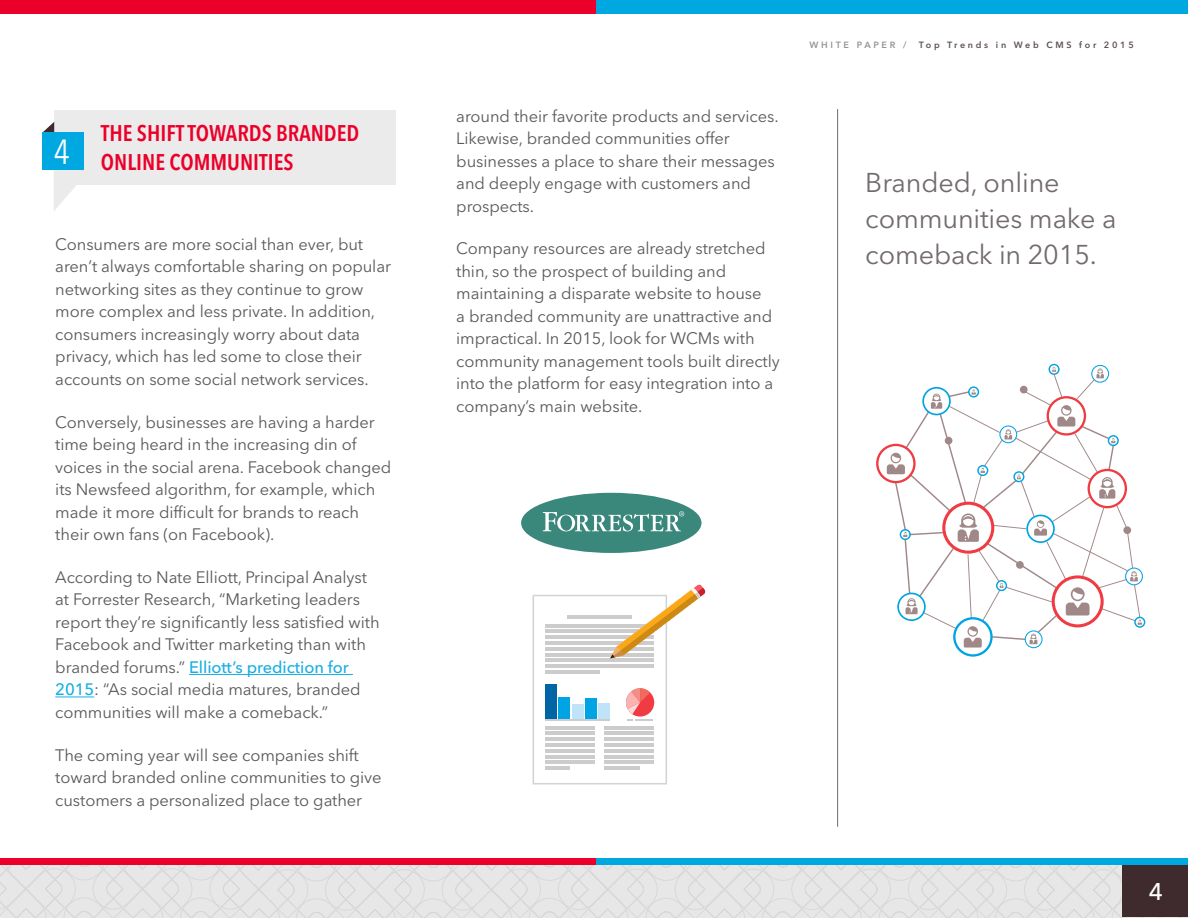
<style>
.page{position:relative;width:1188px;height:918px;background:#fff}
.page>*{position:absolute;margin:0;border:0;box-sizing:border-box;transform-origin:0 0}
.t1{font:27px/36px "Avenir Next LT Pro";letter-spacing:-.005em;color:#726a6b}
.t2{font:500 24px "Avenir Next LT Pro";color:#fff}
.t3{font:600 condensed 22.5px/30px "Avenir Next LT Pro";color:#eb0029}
.t4{font:16.5px/22.5px "Avenir Next LT Pro";letter-spacing:-.005em;color:#58595b}
.t5{font:600 9px "Avenir Next LT Pro";letter-spacing:.3em;color:#5d5253}
.t6{font:600 9px "Avenir Next LT Pro";letter-spacing:.3em;color:#939598}
.s1{font-weight:500;color:#18afe3}
</style>
<div class="page">
<div style="left:0;top:0;width:597px;height:13px;background:#eb0029"></div>
<div style="left:597px;top:0;width:591px;height:13px;background:#00a8e1"></div>
<svg style="left:0;top:865px;width:1188px;height:53px;background:#e4e4e4"></svg>
<div style="left:1122px;top:864px;width:66px;height:53px;background:#3f2b2e"></div>
<div style="left:0;top:858px;width:597px;height:6px;background:#eb0029"></div>
<div style="left:597px;top:858px;width:591px;height:6px;background:#00a8e1"></div>
<div style="left:0;top:1px;width:597px;height:13px;background:#eb0029"></div>
<div style="left:597px;top:1px;width:591px;height:13px;background:#00a8e1"></div>
<hr style="left:837px;top:109px;width:1px;height:718px;background:#726a6b">
<hr style="left:189px;top:674px;width:164px;height:1px;background:#18afe3">
<hr style="left:55px;top:697px;width:39px;height:1px;background:#18afe3">
<svg style="left:54px;top:184px;width:47px;height:27px"></svg>
<div style="left:54px;top:110px;width:341px;height:74px;background:#ebebec"></div>
<svg style="left:43px;top:122px;width:11px;height:10px"></svg>
<div style="left:43px;top:132px;width:41px;height:38px;background:#00a8e1"></div>
<div style="left:521px;top:493px;width:180px;height:60px;background:#3a877c;border-radius:50%"></div>
<svg style="left:543px;top:511px;width:141px;height:20px"></svg>
<div style="left:533px;top:595px;width:134px;height:189px;border:2px solid #d1d4d4"></div>
<hr style="left:567px;top:616px;width:65px;height:3px;background:#ccc">
<hr style="left:545px;top:624px;width:109px;height:3px;background:#ccc">
<hr style="left:545px;top:630px;width:109px;height:3px;background:#ccc">
<hr style="left:545px;top:635px;width:109px;height:4px;background:#ccc">
<hr style="left:545px;top:641px;width:109px;height:4px;background:#ccc">
<hr style="left:545px;top:647px;width:109px;height:3px;background:#ccc">
<hr style="left:545px;top:653px;width:109px;height:3px;background:#ccc">
<hr style="left:545px;top:659px;width:109px;height:3px;background:#ccc">
<hr style="left:545px;top:665px;width:109px;height:3px;background:#ccc">
<hr style="left:545px;top:670px;width:55px;height:4px;background:#ccc">
<hr style="left:545px;top:719px;width:65px;height:2px;background:#ccc">
<div style="left:545px;top:684px;width:12px;height:35px;background:#0065a5"></div>
<div style="left:559px;top:697px;width:11px;height:22px;background:#00a3e4"></div>
<div style="left:572px;top:705px;width:12px;height:14px;background:#bfe3f9"></div>
<div style="left:585px;top:698px;width:12px;height:21px;background:#00a3e4"></div>
<div style="left:599px;top:704px;width:11px;height:15px;background:#bfe3f9"></div>
<svg style="left:626px;top:688px;width:27px;height:33px"></svg>
<hr style="left:545px;top:726px;width:50px;height:3px;background:#ccc">
<hr style="left:545px;top:732px;width:50px;height:3px;background:#ccc">
<hr style="left:545px;top:737px;width:50px;height:4px;background:#ccc">
<hr style="left:545px;top:743px;width:50px;height:4px;background:#ccc">
<hr style="left:545px;top:749px;width:50px;height:3px;background:#ccc">
<hr style="left:545px;top:755px;width:50px;height:3px;background:#ccc">
<hr style="left:545px;top:761px;width:50px;height:3px;background:#ccc">
<hr style="left:545px;top:766px;width:25px;height:4px;background:#ccc">
<hr style="left:604px;top:726px;width:50px;height:3px;background:#ccc">
<hr style="left:604px;top:732px;width:50px;height:3px;background:#ccc">
<hr style="left:604px;top:737px;width:50px;height:4px;background:#ccc">
<hr style="left:604px;top:743px;width:50px;height:4px;background:#ccc">
<hr style="left:604px;top:749px;width:50px;height:3px;background:#ccc">
<hr style="left:604px;top:755px;width:50px;height:3px;background:#ccc">
<hr style="left:604px;top:761px;width:50px;height:3px;background:#ccc">
<hr style="left:604px;top:766px;width:35px;height:4px;background:#ccc">
<svg style="left:610px;top:584px;width:96px;height:74px"></svg>
<svg style="left:876px;top:364px;width:269px;height:293px"></svg>
<h3 class="t3" style="left:54px;top:118px;width:307px;text-indent:47px">THE SHIFT TOWARDS BRAN DED<br><sup>4</sup> ON LINE COMMUNITIES</h3>
<p class="t4" style="left:55px;top:233px;width:337px">Consumers are more social than ever, but aren’t always comfortable sharing on popular networking sites as they continue to grow more complex and less private. In addition, consumers increasingly worry about data privacy, which has led some to close their accounts on some social network services.</p>
<p class="t4" style="left:55px;top:411px;width:338px">Conversely, businesses are having a harder time being heard in the increasing din of voices in the social arena. Facebook changed its Newsfeed algorithm, for example, which made it more difficult for brands to reach their own fans (on Facebook).</p>
<p class="t4" style="left:55px;top:566px;width:326px">According to Nate Elliott, Principal Analyst at Forrester Research, “Marketing leaders report they’re significantly less satisfied with Facebook and Twitter marketing than with branded forums.” <span class="s1">Elliott’s prediction for 2015</span>: “As social media matures, branded communities will make a comeback.”</p>
<p class="t4" style="left:55px;top:744px;width:328px">The coming year will see companies shift toward branded online communities to give customers a personalized place to gather</p>
<p class="t4" style="left:456px;top:105px;width:324px">around their favorite products and services.<br>Likewise, branded communities offer businesses a place to share their messages and deeply engage with customers and prospects.</p>
<p class="t4" style="left:456px;top:237px;width:325px">Company resources are already stretched thin, so the prospect of building and maintaining a disparate website to house<br>a branded community are unattractive and impractical. In 2015, look for WCMs with community management tools built directly into the platform for easy integration into a company’s main website.</p>
<p class="t6" style="left:809px;top:39px;width:99px">WHITE PAPER /</p>
<p class="t5" style="left:919px;top:39px;width:217px">Top Trends in Web CMS for 2015</p>
<h1 class="t1" style="left:865px;top:164px;width:253px">Branded, online communities make a comeback in 2015.</h1>
<h2 class="t2" style="left:1149px;top:877px;width:16px">4</h2>
</div>
